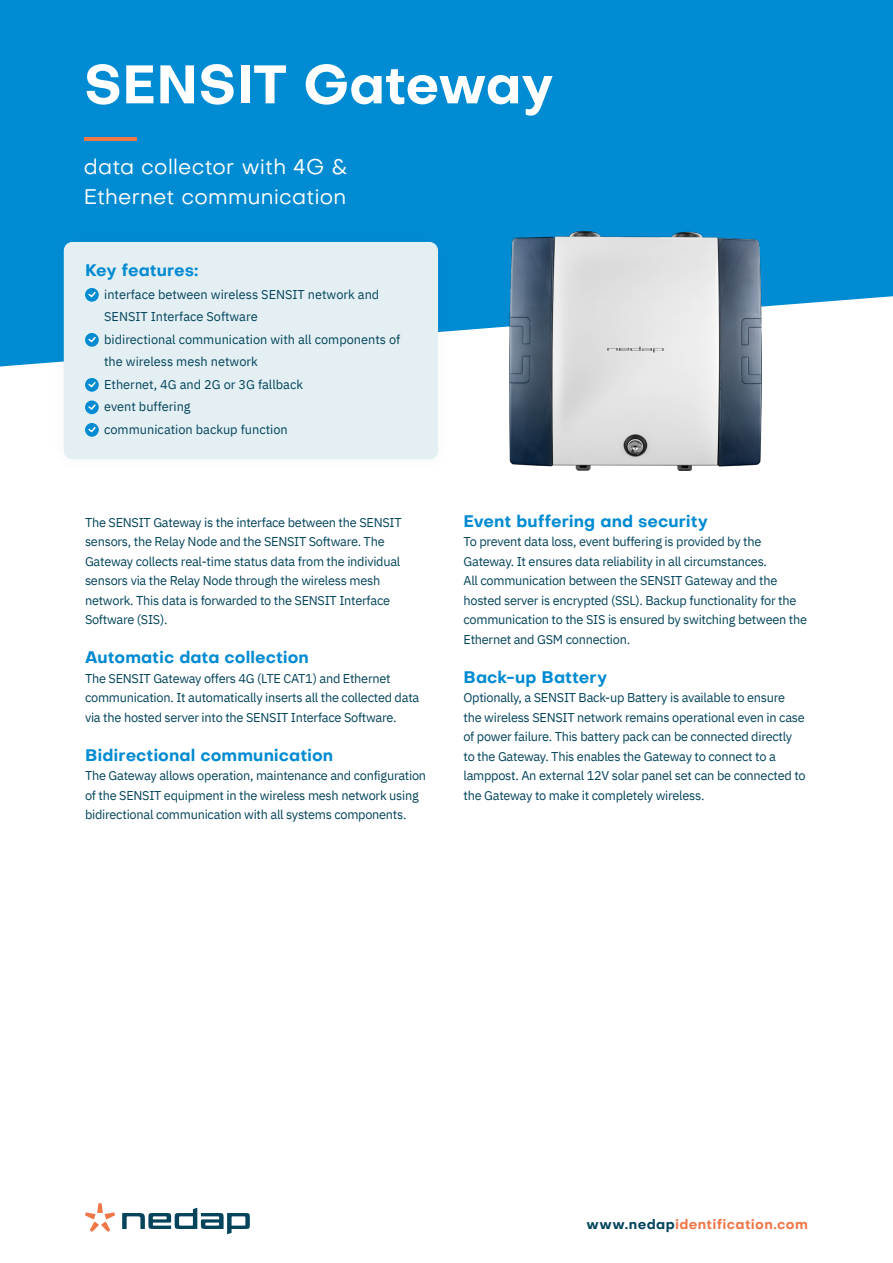
<style>
.page{position:relative;width:893px;height:1263px;background:#008bd2}
.page>*{position:absolute;margin:0;border:0;box-sizing:border-box;transform-origin:0 0}
.t1{font:700 53.25px "Objectivity";letter-spacing:-.01em;color:#fff}
.t2{font:21px/30px "Objectivity";letter-spacing:.01em;color:#fff}
.t3{font:700 16.5px "Objectivity";color:#008bd2}
.t4{font:700 13.5px "Objectivity";letter-spacing:.025em;color:#ef7748}
.t5{font:12.75px/19.5px "IBM Plex Sans";letter-spacing:-.02em;color:#03445b}
.t6{font:12.75px/22.5px "IBM Plex Sans";color:#03445b}
.s1{color:#03445b}
</style>
<div class="page">
<div style="left:0;top:296px;width:893px;height:967px;background:#fff"></div>
<div style="left:48px;top:226px;width:406px;height:249px;background:#03445b;opacity:.05"></div>
<div style="left:64px;top:242px;width:374px;height:217px;background:#e3eff3;border-radius:9px"></div>
<svg style="left:122px;top:1208px;width:128px;height:26px;background:#a3bac3"></svg>
<svg style="left:85px;top:1203px;width:30px;height:29px"></svg>
<img style="left:510px;top:232px;width:252px;height:238px">
<hr style="left:84px;top:137px;width:53px;height:4px;background:#ef7748">
<svg style="left:85px;top:288px;width:14px;height:14px"></svg>
<svg style="left:87px;top:290px;width:10px;height:9px"></svg>
<svg style="left:85px;top:333px;width:14px;height:14px"></svg>
<svg style="left:87px;top:335px;width:10px;height:9px"></svg>
<svg style="left:85px;top:378px;width:14px;height:14px"></svg>
<svg style="left:87px;top:380px;width:10px;height:9px"></svg>
<svg style="left:85px;top:400px;width:14px;height:14px"></svg>
<svg style="left:87px;top:403px;width:10px;height:8px"></svg>
<svg style="left:85px;top:423px;width:14px;height:14px"></svg>
<svg style="left:87px;top:425px;width:10px;height:9px"></svg>
<h1 class="t1" style="left:84px;top:46px;width:471px">SENSIT Gateway</h1>
<h2 class="t2" style="left:84px;top:152px;width:265px">data collector with 4G &amp;<br>Ethernet communication</h2>
<p class="t3" style="left:85px;top:258px;width:115px">Key features:</p>
<p class="t6" style="left:104px;top:282px;width:298px">interface between wireless SENSIT network and SENSIT Interface Software<br>bidirectional communication with all components of the wireless mesh network<br>Ethernet, 4G and 2G or 3G fallback<br>event buffering<br>communication backup function</p>
<p class="t5" style="left:85px;top:511px;width:318px">The SENSIT Gateway is the interface between the SENSIT sensors, the Relay Node and the SENSIT Software. The Gateway collects real-time status data from the individual sensors via the Relay Node through the wireless mesh network. This data is forwarded to the SENSIT Interface Software (SIS).</p>
<p class="t3" style="left:85px;top:645px;width:225px">Automatic data collection</p>
<p class="t5" style="left:85px;top:667px;width:336px">The SENSIT Gateway offers 4G (LTE CAT1) and Ethernet communication. It automatically inserts all the collected data via the hosted server into the SENSIT Interface Software.</p>
<p class="t3" style="left:85px;top:743px;width:250px">Bidirectional communication</p>
<p class="t5" style="left:85px;top:765px;width:343px">The Gateway allows operation, maintenance and configuration of the SENSIT equipment in the wireless mesh network using bidirectional communication with all systems components.</p>
<p class="t3" style="left:463px;top:509px;width:246px">Event buffering and security</p>
<p class="t5" style="left:463px;top:531px;width:345px">To prevent data loss, event buffering is provided by the Gateway. It ensures data reliability in all circumstances.<br>All communication between the SENSIT Gateway and the hosted server is encrypted (SSL). Backup functionality for the communication to the SIS is ensured by switching between the Ethernet and GSM connection.</p>
<p class="t3" style="left:463px;top:665px;width:145px">Back-up Battery</p>
<p class="t5" style="left:463px;top:687px;width:344px">Optionally, a SENSIT Back-up Battery is available to ensure the wireless SENSIT network remains operational even in case of power failure. This battery pack can be connected directly to the Gateway. This enables the Gateway to connect to a lamppost. An external 12V solar panel set can be connected to the Gateway to make it completely wireless.</p>
<p class="t4" style="left:587px;top:1214px;width:223px"><span class="s1">www.nedap</span>identification.com</p>
</div>
